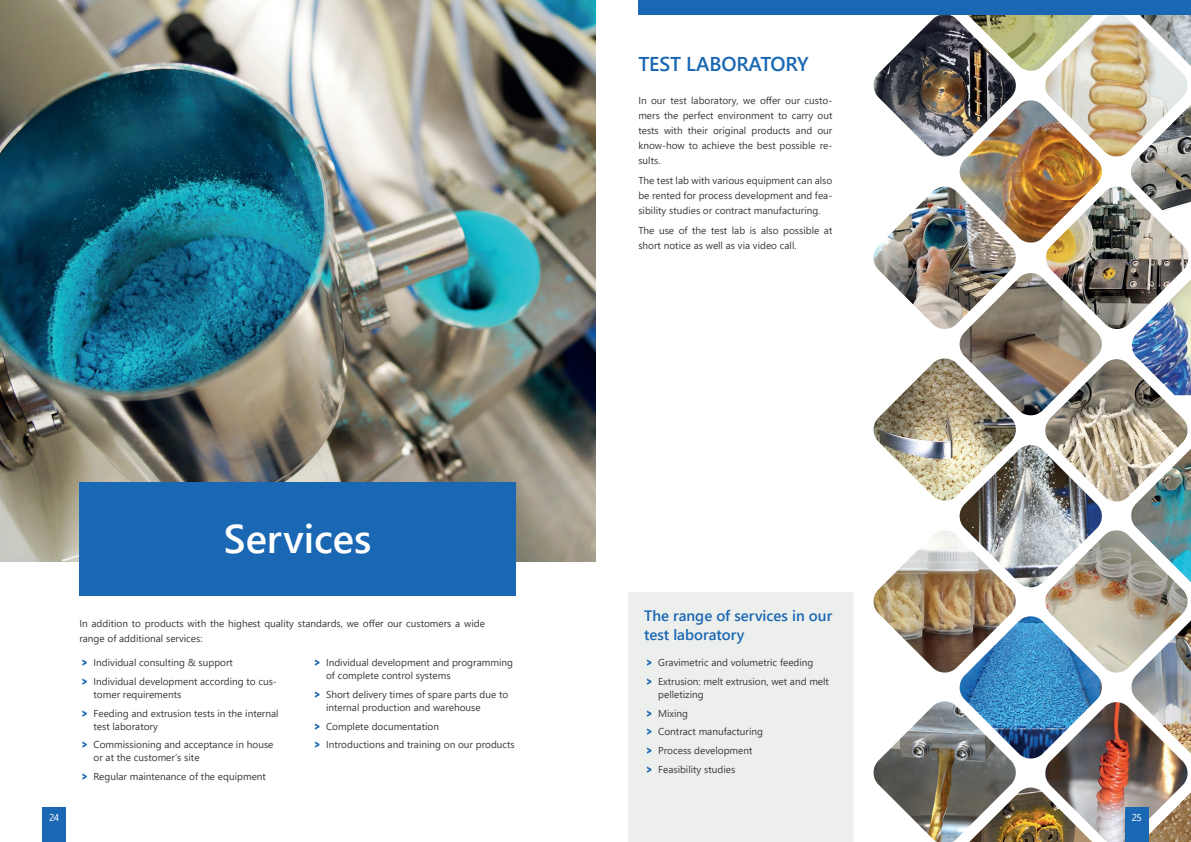
<style>
.page{position:relative;width:1191px;height:842px;background:#fff}
.page>*{position:absolute;margin:0;border:0;box-sizing:border-box;transform-origin:0 0}
.t1{font:600 40px "Segoe UI";color:#fff}
.t2{font:600 20px "Segoe UI";letter-spacing:-.01em;color:#1a67b3}
.t3{font:600 15px/20px "Segoe UI";color:#1a67b3}
.t4{font:10px/18.7px "Segoe UI";color:#383839}
.t5{font:10px "Segoe UI";color:#fff}
.s1{font-family:"Bauhaus 93";color:#1a67b3}
</style>
<div class="page">
<img style="left:1189px;top:14px;width:2px;height:52px">
<img style="left:0;top:0;width:595px;height:561px">
<div style="left:79px;top:482px;width:437px;height:113px;background:#1a67b3"></div>
<div style="left:628px;top:592px;width:225px;height:250px;background:#edefed"></div>
<img style="left:1045px;top:530px;width:143px;height:143px">
<img style="left:1045px;top:14px;width:144px;height:143px">
<img style="left:1017px;top:14px;width:75px;height:58px">
<img style="left:873px;top:701px;width:143px;height:141px">
<img style="left:958px;top:616px;width:145px;height:144px">
<img style="left:1043px;top:702px;width:145px;height:140px">
<img style="left:872px;top:14px;width:145px;height:143px">
<img style="left:1046px;top:187px;width:143px;height:142px">
<img style="left:873px;top:530px;width:144px;height:144px">
<img style="left:1129px;top:620px;width:62px;height:134px">
<img style="left:958px;top:445px;width:145px;height:144px">
<img style="left:958px;top:100px;width:145px;height:144px">
<img style="left:969px;top:787px;width:123px;height:55px">
<img style="left:1129px;top:105px;width:62px;height:134px">
<img style="left:873px;top:358px;width:144px;height:144px">
<img style="left:1043px;top:359px;width:146px;height:144px">
<img style="left:1130px;top:279px;width:61px;height:116px">
<img style="left:1129px;top:449px;width:62px;height:133px">
<img style="left:873px;top:187px;width:144px;height:142px">
<img style="left:958px;top:273px;width:145px;height:144px">
<div style="left:638px;top:0;width:553px;height:14px;background:#1a67b3"></div>
<img style="left:1141px;top:792px;width:50px;height:50px">
<div style="left:1125px;top:807px;width:23px;height:35px;background:#1a67b3"></div>
<div style="left:43px;top:807px;width:23px;height:35px;background:#1a67b3"></div>
<h2 class="t2" style="left:638px;top:46px;width:172px">TEST LABORATORY</h2>
<h1 class="t1" style="left:224px;top:501px;width:149px">Services</h1>
<p class="t4" style="left:79px;top:615px;width:407px;line-height:15px">In addition to products with the highest quality standards, we offer our customers a wide range of additional services:</p>
<p class="t4" style="left:82px;top:653px;width:196px"><span class="s1">&gt;</span> Individual consulting &amp; support<br><span class="s1">&gt;</span> Individual development according to cus-</p>
<p class="t4" style="left:82px;top:684px;width:198px;text-indent:11px">tomer requirements<br><span class="s1">&gt;</span> Feeding and extrusion tests in the internal</p>
<p class="t4" style="left:82px;top:716px;width:193px;text-indent:11px">test laboratory<br><span class="s1">&gt;</span> Commissioning and acceptance in house</p>
<p class="t4" style="left:82px;top:748px;width:185px;text-indent:11px">or at the customer‘s site<br><span class="s1">&gt;</span> Regular maintenance of the equipment</p>
<p class="t4" style="left:326px;top:655px;width:188px;line-height:13px;text-indent:-11px"><span class="s1">&gt;</span> Individual development and programming of complete control systems</p>
<p class="t4" style="left:326px;top:687px;width:184px;line-height:13px;text-indent:-11px"><span class="s1">&gt;</span> Short delivery times of spare parts due to internal production and warehouse</p>
<p class="t4" style="left:315px;top:716px;width:202px"><span class="s1">&gt;</span> Complete documentation<br><span class="s1">&gt;</span> Introductions and training on our products</p>
<p class="t4" style="left:638px;top:92px;width:195px;line-height:15px;text-align:justify">In our test laboratory, we offer our custo&shy;mers the perfect environment to carry out tests with their original products and our know-how to achieve the best possible re&shy;sults.</p>
<p class="t4" style="left:638px;top:172px;width:195px;line-height:15px;text-align:justify">The test lab with various equipment can also be rented for process development and fea&shy;sibility studies or contract manufacturing.</p>
<p class="t4" style="left:638px;top:222px;width:195px;line-height:15px">The use of the test lab is also possible at short notice as well as via video call.</p>
<h3 class="t3" style="left:644px;top:604px;width:190px">The range of services in our test laboratory</h3>
<p class="t4" style="left:647px;top:653px;width:184px"><span class="s1">&gt;</span> Gravimetric and volumetric feeding<br><span class="s1">&gt;</span> Extrusion: melt extrusion, wet and melt</p>
<p class="t4" style="left:647px;top:684px;width:118px;text-indent:11px">pelletizing<br><span class="s1">&gt;</span> Mixing<br><span class="s1">&gt;</span> Contract manufacturing <span class="s1">&gt;</span> Process development<br><span class="s1">&gt;</span> Feasibility studies</p>
<p class="t5" style="left:49px;top:808px;width:12px">24</p>
<p class="t5" style="left:1131px;top:808px;width:12px">25</p>
</div>
